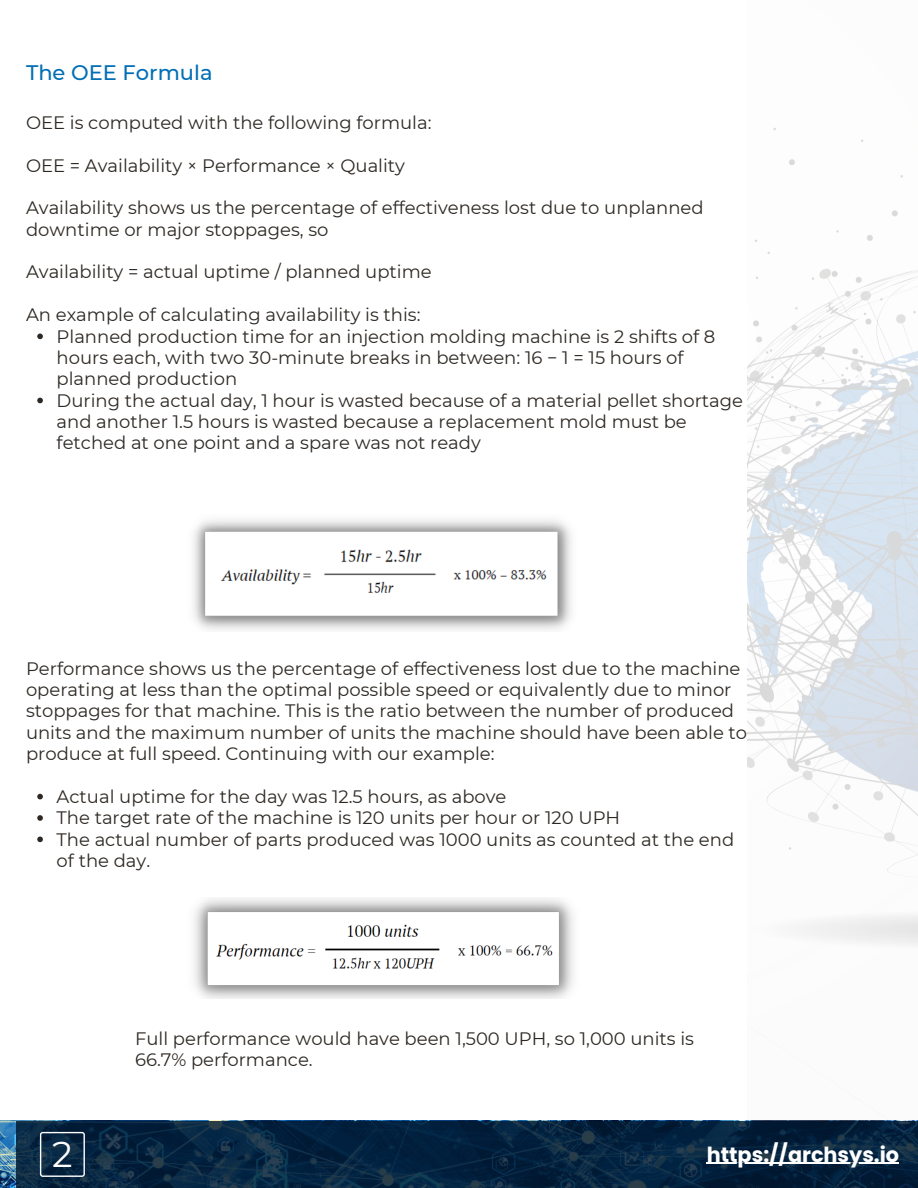
<style>
.page{position:relative;width:918px;height:1188px;background:#fff}
.page>*{position:absolute;margin:0;border:0;box-sizing:border-box;transform-origin:0 0}
.t1{font:36px "Montserrat";color:#fff}
.t2{font:500 21px "Montserrat";color:#026fb5}
.t3{font:700 20.85px "Poppins";color:#fff}
.t4{font:18px/21.3px "Montserrat";color:#2d2823}
</style>
<div class="page">
<svg style="left:16px;top:1121px;width:902px;height:67px;background:#072540"></svg>
<img style="left:748px;top:128px;width:170px;height:993px">
<img style="left:194px;top:898px;width:380px;height:101px">
<img style="left:193px;top:519px;width:379px;height:111px">
<svg style="left:37px;top:334px;width:6px;height:5px"></svg>
<svg style="left:37px;top:398px;width:6px;height:5px"></svg>
<hr style="left:707px;top:1163px;width:192px;height:1px;background:#fff">
<svg style="left:37px;top:794px;width:6px;height:5px"></svg>
<svg style="left:37px;top:815px;width:6px;height:6px"></svg>
<svg style="left:37px;top:837px;width:6px;height:5px"></svg>
<svg style="left:40px;top:1132px;width:45px;height:45px;background:#254057"></svg>
<p class="t2" style="left:26px;top:60px;width:188px">The OEE Formula</p>
<p class="t4" style="left:26px;top:112px;width:407px">OEE is computed with the following formula:</p>
<p class="t4" style="left:26px;top:154px;width:381px">OEE = Availability × Performance × Quality</p>
<p class="t4" style="left:26px;top:197px;width:679px">Availability shows us the percentage of effectiveness lost due to unplanned downtime or major stoppages, so</p>
<p class="t4" style="left:26px;top:261px;width:407px">Availability = actual uptime / planned uptime</p>
<p class="t4" style="left:26px;top:304px;width:396px">An example of calculating availability is this:</p>
<p class="t4" style="left:57px;top:325px;width:688px">Planned production time for an injection molding machine is 2 shifts of 8 hours each, with two 30-minute breaks in between: 16 − 1 = 15 hours of planned production<br>During the actual day, 1 hour is wasted because of a material pellet shortage and another 1.5 hours is wasted because a replacement mold must be fetched at one point and a spare was not ready</p>
<p class="t4" style="left:26px;top:657px;width:723px">Performance shows us the percentage of effectiveness lost due to the machine operating at less than the optimal possible speed or equivalently due to minor stoppages for that machine. This is the ratio between the number of produced units and the maximum number of units the machine should have been able to produce at full speed. Continuing with our example:</p>
<p class="t4" style="left:57px;top:786px;width:679px">Actual uptime for the day was 12.5 hours, as above<br>The target rate of the machine is 120 units per hour or 120 UPH<br>The actual number of parts produced was 1000 units as counted at the end of the day.</p>
<h1 class="t1" style="left:52px;top:1132px;width:22px">2</h1>
<p class="t4" style="left:135px;top:1028px;width:561px">Full performance would have been 1,500 UPH, so 1,000 units is<br>66.7% performance.</p>
<p class="t3" style="left:707px;top:1140px;width:194px">https://archsys.io</p>
</div>
